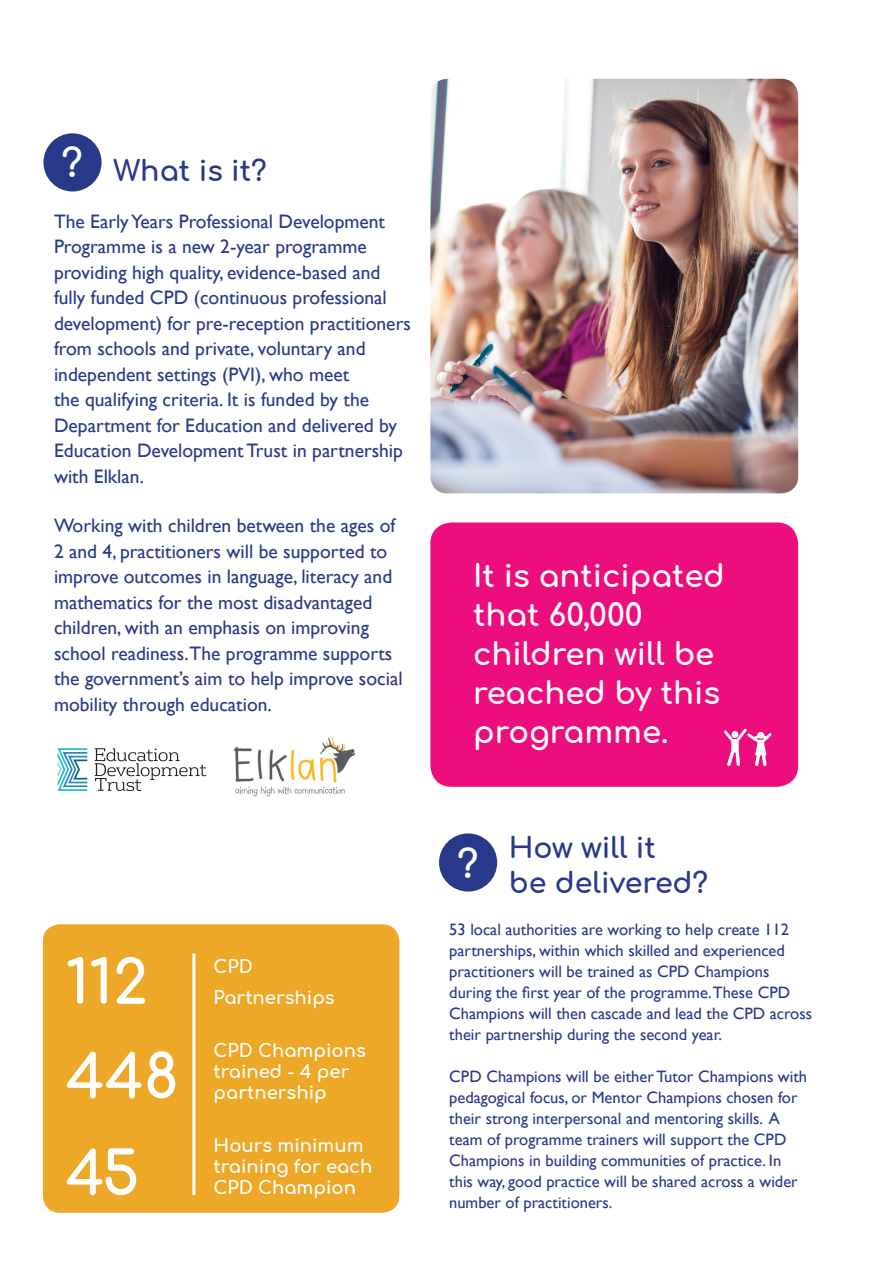
<style>
.page{position:relative;width:893px;height:1263px;background:#fff}
.page>*{position:absolute;margin:0;border:0;box-sizing:border-box;transform-origin:0 0}
.t1{font:700 60px "Comfortaa";color:#fff}
.t2{font:700 39px "Comfortaa";color:#fff}
.t3{font:700 30.75px/39px "Comfortaa";color:#fff}
.t4{font:700 28.5px/34.5px "Comfortaa";color:#283989}
.t5{font:19.5px/25.5px "Gill Sans";color:#283989}
.t6{font:700 18px/21px "Comfortaa";color:#fff}
.t7{font:16.5px/21px "Gill Sans";color:#283989}
</style>
<div class="page">
<div style="left:42px;top:923px;width:358px;height:290px;background:#eda827;border-radius:18px"></div>
<div style="left:41px;top:923px;width:360px;height:291px;border:2px solid #fff;border-radius:18px"></div>
<svg style="left:57px;top:748px;width:30px;height:43px"></svg>
<svg style="left:95px;top:748px;width:111px;height:43px"></svg>
<img style="left:233px;top:737px;width:123px;height:60px">
<div style="left:43px;top:133px;width:59px;height:58px;background:#283989;border-radius:50%"></div>
<div style="left:430px;top:522px;width:368px;height:265px;background:#eb0e7c;border-radius:21px"></div>
<svg style="left:724px;top:728px;width:47px;height:38px"></svg>
<div style="left:439px;top:833px;width:58px;height:58px;background:#283989;border-radius:50%"></div>
<img style="left:430px;top:79px;width:368px;height:414px">
<hr style="left:192px;top:953px;width:3px;height:242px;background:#fff">
<p class="t2" style="left:61px;top:127px;width:23px">?</p>
<p class="t4" style="left:114px;top:150px;width:155px">What is it?</p>
<p class="t5" style="left:54px;top:208px;width:358px">The Early Years Professional Development Programme is a new 2-year programme providing high quality, evidence-based and fully funded CPD (continuous professional development) for pre-reception practitioners from schools and private, voluntary and independent settings (PVI), who meet<br>the qualifying criteria. It is funded by the Department for Education and delivered by Education Development Trust in partnership with Elklan.</p>
<p class="t5" style="left:54px;top:513px;width:350px">Working with children between the ages of 2 and 4, practitioners will be supported to improve outcomes in language, literacy and mathematics for the most disadvantaged children, with an emphasis on improving school readiness.The programme supports the government’s aim to help improve social mobility through education.</p>
<p class="t1" style="left:66px;top:927px;width:84px">112</p>
<p class="t6" style="left:214px;top:953px;width:41px">CPD</p>
<p class="t6" style="left:214px;top:984px;width:123px">Partnerships</p>
<p class="t1" style="left:66px;top:1021px;width:115px">448</p>
<p class="t6" style="left:214px;top:1037px;width:154px">CPD Champions</p>
<p class="t6" style="left:214px;top:1058px;width:137px">trained - 4 per</p>
<p class="t6" style="left:214px;top:1079px;width:115px">partnership</p>
<p class="t1" style="left:66px;top:1118px;width:75px">45</p>
<p class="t6" style="left:214px;top:1133px;width:160px">Hours minimum training for each</p>
<p class="t6" style="left:214px;top:1175px;width:144px">CPD Champion</p>
<p class="t3" style="left:473px;top:552px;width:253px">It is anticipated that 60,000 children will be reached by this programme.</p>
<p class="t4" style="left:509px;top:827px;width:201px">How will it<br>be delivered?</p>
<p class="t7" style="left:449px;top:918px;width:364px">53 local authorities are working to help create 112 partnerships, within which skilled and experienced practitioners will be trained as CPD Champions during the first year of the programme.These CPD Champions will then cascade and lead the CPD across their partnership during the second year.</p>
<p class="t7" style="left:449px;top:1065px;width:359px">CPD Champions will be either Tutor Champions with pedagogical focus, or Mentor Champions chosen for their strong interpersonal and mentoring skills. A team of programme trainers will support the CPD Champions in building communities of practice. In this way, good practice will be shared across a wider number of practitioners.</p>
<p class="t2" style="left:457px;top:828px;width:23px">?</p>
</div>
